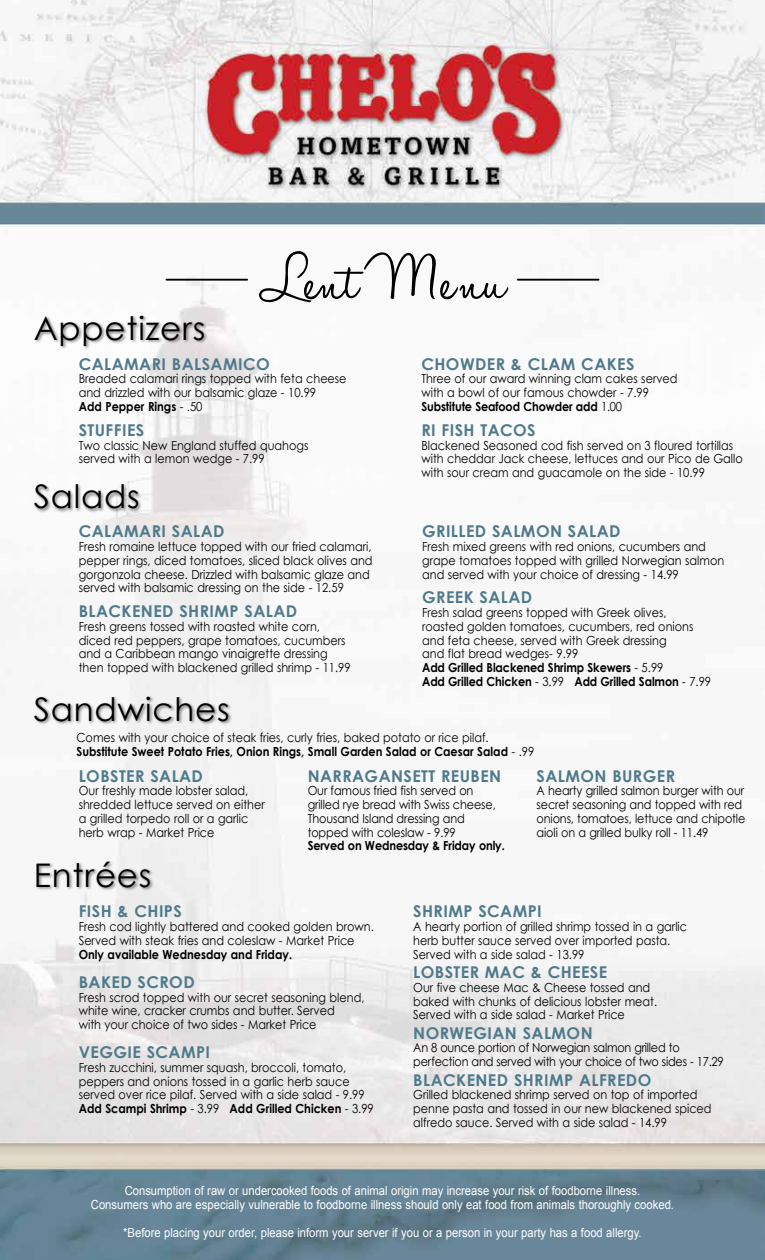
<style>
.page{position:relative;width:765px;height:1260px;background:#fff}
.page>*{position:absolute;margin:0;border:0;box-sizing:border-box;transform-origin:0 0}
.t1{font:72.5px "Halo Handletter";color:#000}
.t2{font:32.5px "Century Gothic";letter-spacing:.025em;color:#000}
.t3{font:700 16.25px "Century Gothic";letter-spacing:.025em;color:#4f7a8c}
.t4{font:12.5px/13.8px "Century Gothic";color:#000;scale:.9 1}
.t5{font:12.5px/13.8px "Arial";color:#fff;text-align:center;scale:.9 1}
.t6{font:12.5px/13.8px "Century Gothic";letter-spacing:-.02em;color:#000;scale:.9 1}
.t7{font:700 12.5px "Century Gothic";color:#000;scale:.9 1}
.s1{font-weight:700}
</style>
<div class="page">
<img style="left:0;top:0;width:765px;height:1260px">
<div style="left:34px;top:314px;width:175px;height:36px;background:#000;opacity:.5"></div>
<svg style="left:423px;top:591px;width:109px;height:13px"></svg>
<div style="left:33px;top:483px;width:110px;height:30px;background:#000;opacity:.5"></div>
<hr style="left:166px;top:279px;width:81px;height:2px;background:#000">
<hr style="left:518px;top:279px;width:81px;height:2px;background:#000">
<div style="left:33px;top:695px;width:200px;height:30px;background:#000;opacity:.5"></div>
<div style="left:36px;top:861px;width:119px;height:30px;background:#000;opacity:.5"></div>
<h2 class="t2" style="left:34px;top:308px;width:173px">Appetizers</h2>
<h1 class="t1" style="left:259px;top:242px;width:248px">Lent Menu</h1>
<h3 class="t3" style="left:79px;top:354px;width:192px">CALAMARI BALSAMICO</h3>
<p class="t4" style="left:79px;top:372px;width:299px">Breaded calamari rings topped with feta cheese and drizzled with our balsamic glaze - 10.99<br><span class="s1">Add Pepper Rings</span> - .50</p>
<h3 class="t3" style="left:79px;top:420px;width:67px">STUFFIES</h3>
<p class="t4" style="left:79px;top:438px;width:257px">Two classic New England stuffed quahogs served with a lemon wedge - 7.99</p>
<h2 class="t2" style="left:34px;top:477px;width:108px">Salads</h2>
<h3 class="t3" style="left:79px;top:521px;width:147px">CALAMARI SALAD</h3>
<p class="t4" style="left:79px;top:540px;width:328px">Fresh romaine lettuce topped with our fried calamari, pepper rings, diced tomatoes, sliced black olives and gorgonzola cheese. Drizzled with balsamic glaze and served with balsamic dressing on the side - 12.59</p>
<h3 class="t3" style="left:79px;top:601px;width:220px">BLACKENED SHRIMP SALAD</h3>
<p class="t4" style="left:79px;top:619px;width:304px">Fresh greens tossed with roasted white corn, diced red peppers, grape tomatoes, cucumbers and a Caribbean mango vinaigrette dressing then topped with blackened grilled shrimp - 11.99</p>
<h3 class="t3" style="left:421px;top:354px;width:215px">CHOWDER &amp; CLAM CAKES</h3>
<p class="t4" style="left:421px;top:372px;width:286px">Three of our award winning clam cakes served with a bowl of our famous chowder - 7.99<br><span class="s1">Substitute Seafood Chowder add</span> 1.00</p>
<h3 class="t3" style="left:421px;top:420px;width:116px">RI FISH TACOS</h3>
<p class="t4" style="left:421px;top:438px;width:359px">Blackened Seasoned cod fish served on 3 floured tortillas with cheddar Jack cheese, lettuces and our Pico de Gallo with sour cream and guacamole on the side - 10.99</p>
<h3 class="t3" style="left:422px;top:521px;width:200px">GRILLED SALMON SALAD</h3>
<p class="t4" style="left:422px;top:540px;width:337px">Fresh mixed greens with red onions, cucumbers and grape tomatoes topped with grilled Norwegian salmon and served with your choice of dressing - 14.99</p>
<h3 class="t3" style="left:422px;top:587px;width:112px">GREEK SALAD</h3>
<p class="t4" style="left:422px;top:605px;width:323px">Fresh salad greens topped with Greek olives, roasted golden tomatoes, cucumbers, red onions and feta cheese, served with Greek dressing<br>and flat bread wedges- 9.99<br><span class="s1">Add Grilled Blackened Shrimp Skewers</span> - 5.99<br><span class="s1">Add Grilled Chicken</span> - 3.99 <span class="s1">Add Grilled Salmon</span> - 7.99</p>
<h2 class="t2" style="left:34px;top:689px;width:197px">Sandwiches</h2>
<p class="t4" style="left:77px;top:730px;width:510px">Comes with your choice of steak fries, curly fries, baked potato or rice pilaf.<br><span class="s1">Substitute Sweet Potato Fries, Onion Rings, Small Garden Salad or Caesar Salad</span> - .99</p>
<h3 class="t3" style="left:79px;top:765px;width:126px">LOBSTER SALAD</h3>
<p class="t4" style="left:79px;top:784px;width:208px">Our freshly made lobster salad, shredded lettuce served on either a grilled torpedo roll or a garlic herb wrap - Market Price</p>
<h3 class="t3" style="left:308px;top:765px;width:195px">NARRAGANSETT REUBEN</h3>
<p class="t4" style="left:308px;top:784px;width:211px">Our famous fried fish served on grilled rye bread with Swiss cheese,<br>Thousand Island dressing and topped with coleslaw - 9.99</p>
<p class="t7" style="left:308px;top:838px;width:221px">Served on Wednesday &amp; Friday only.</p>
<h3 class="t3" style="left:537px;top:765px;width:140px">SALMON BURGER</h3>
<p class="t4" style="left:537px;top:784px;width:234px">A hearty grilled salmon burger with our secret seasoning and topped with red onions, tomatoes, lettuce and chipotle aioli on a grilled bulky roll - 11.49</p>
<h2 class="t2" style="left:34px;top:855px;width:119px">Entrées</h2>
<h3 class="t3" style="left:79px;top:901px;width:105px">FISH &amp; CHIPS</h3>
<p class="t4" style="left:79px;top:920px;width:329px">Fresh cod lightly battered and cooked golden brown.<br>Served with steak fries and coleslaw - Market Price</p>
<p class="t7" style="left:79px;top:946px;width:239px">Only available Wednesday and Friday.</p>
<h3 class="t3" style="left:79px;top:972px;width:117px">BAKED SCROD</h3>
<p class="t4" style="left:79px;top:990px;width:319px">Fresh scrod topped with our secret seasoning blend, white wine, cracker crumbs and butter. Served<br>with your choice of two sides - Market Price</p>
<h3 class="t3" style="left:79px;top:1042px;width:133px">VEGGIE SCAMPI</h3>
<p class="t4" style="left:79px;top:1060px;width:329px">Fresh zucchini, summer squash, broccoli, tomato, peppers and onions tossed in a garlic herb sauce served over rice pilaf. Served with a side salad - 9.99<br><span class="s1">Add Scampi Shrimp</span> - 3.99 <span class="s1">Add Grilled Chicken</span> - 3.99</p>
<h3 class="t3" style="left:413px;top:901px;width:130px">SHRIMP SCAMPI</h3>
<p class="t4" style="left:413px;top:920px;width:306px">A hearty portion of grilled shrimp tossed in a garlic herb butter sauce served over imported pasta.<br>Served with a side salad - 13.99</p>
<h3 class="t3" style="left:413px;top:962px;width:196px">LOBSTER MAC &amp; CHEESE</h3>
<p class="t4" style="left:413px;top:980px;width:272px">Our five cheese Mac &amp; Cheese tossed and baked with chunks of delicious lobster meat.<br>Served with a side salad - Market Price</p>
<h3 class="t3" style="left:413px;top:1023px;width:181px">NORWEGIAN SALMON</h3>
<p class="t6" style="left:413px;top:1041px;width:347px">An 8 ounce portion of Norwegian salmon grilled to perfection and served with your choice of two sides - 17.29</p>
<h3 class="t3" style="left:413px;top:1069px;width:240px">BLACKENED SHRIMP ALFREDO</h3>
<p class="t4" style="left:413px;top:1088px;width:333px">Grilled blackened shrimp served on top of imported penne pasta and tossed in our new blackened spiced alfredo sauce. Served with a side salad - 14.99</p>
<p class="t5" style="left:91px;top:1184px;width:649px">Consumption of raw or undercooked foods of animal origin may increase your risk of foodborne illness.<br>Consumers who are especially vulnerable to foodborne illness should only eat food from animals thoroughly cooked.</p>
<p class="t5" style="left:123px;top:1226px;width:578px">*Before placing your order, please inform your server if you or a person in your party has a food allergy.</p>
</div>
